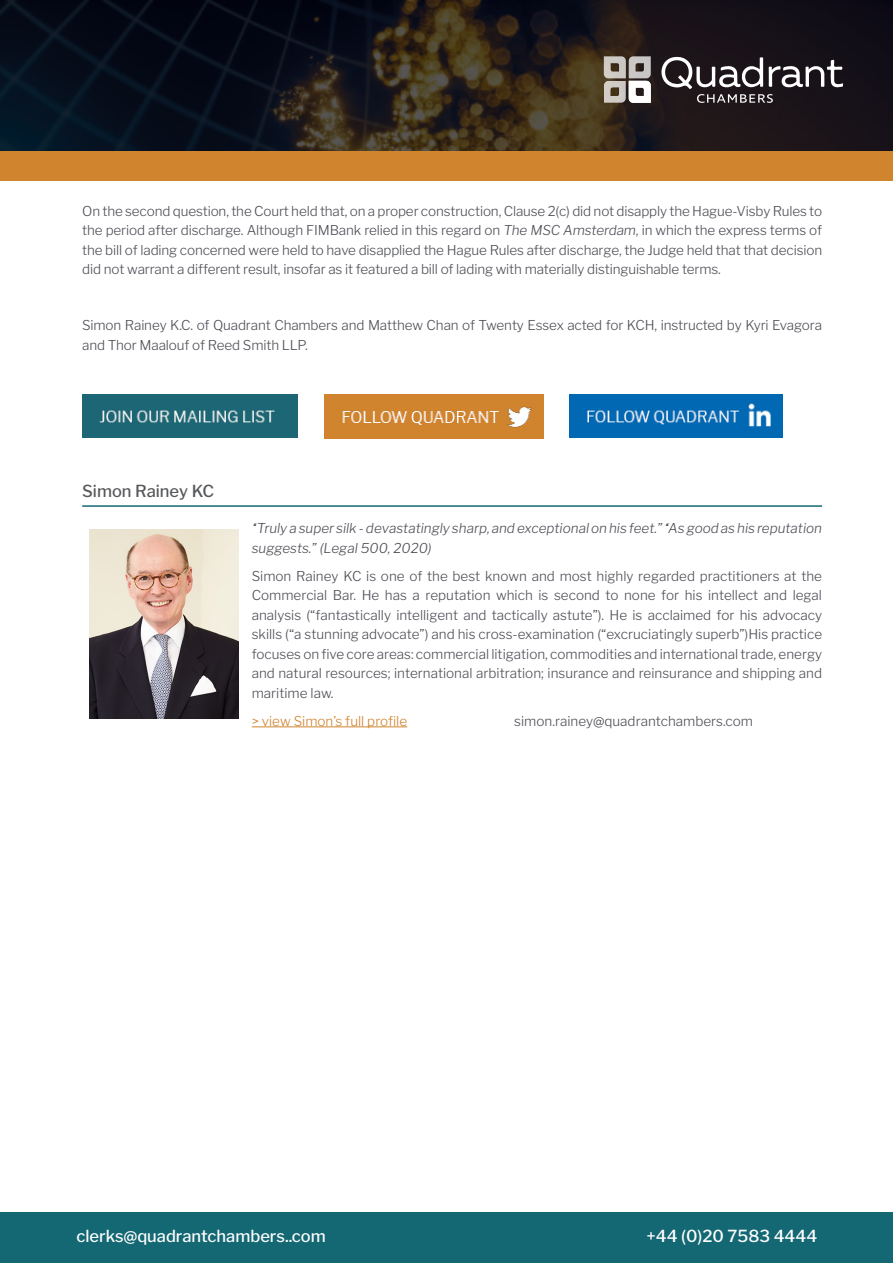
<style>
.page{position:relative;width:893px;height:1263px;background:#fff}
.page>*{position:absolute;margin:0;border:0;box-sizing:border-box;transform-origin:0 0}
.t1{font:500 16.5px "Libre Franklin";color:#fff}
.Sub_Head{font:500 16.5px "Libre Franklin";color:#57585a}
.Body{font:300 13.5px/19.5px "Libre Franklin";letter-spacing:-.01em;color:#4d4e56;text-align:justify}
.Body-2{font:italic 300 13.5px/19.5px "Libre Franklin";color:#4d4e56}
.Body-3{font:300 13.5px "Libre Franklin";color:#d0842e}
.s1{font-style:italic}
</style>
<div class="page">
<div style="left:0;top:1212px;width:893px;height:51px;background:#146873"></div>
<svg style="left:0;top:0;width:893px;height:151px;background:#1a181a"></svg>
<div style="left:0;top:151px;width:893px;height:30px;background:#d0842e"></div>
<svg style="left:604px;top:56px;width:47px;height:47px"></svg>
<svg style="left:661px;top:56px;width:182px;height:47px;background:#4a4448"></svg>
<hr style="left:82px;top:505px;width:740px;height:2px;background:#146873">
<hr style="left:252px;top:726px;width:155px;height:1px;background:#d0842e">
<img style="left:82px;top:395px;width:215px;height:43px">
<img style="left:325px;top:395px;width:218px;height:43px">
<img style="left:570px;top:395px;width:213px;height:42px">
<img style="left:89px;top:530px;width:150px;height:189px">
<p class="Body" style="left:82px;top:201px;width:741px">On the second question, the Court held that, on a proper construction, Clause 2(c) did not disapply the Hague-Visby Rules to the period after discharge. Although FIMBank relied in this regard on <span class="s1">The MSC Amsterdam</span>, in which the express terms of the bill of lading concerned were held to have disapplied the Hague Rules after discharge, the Judge held that that decision did not warrant a different result, insofar as it featured a bill of lading with materially distinguishable terms.</p>
<p class="Body" style="left:82px;top:316px;width:741px">Simon Rainey K.C. of Quadrant Chambers and Matthew Chan of Twenty Essex acted for KCH, instructed by Kyri Evagora and Thor Maalouf of Reed Smith LLP.</p>
<p class="Sub_Head" style="left:82px;top:481px;width:134px">Simon Rainey KC</p>
<p class="Body-2" style="left:252px;top:519px;width:572px">“Truly a super silk - devastatingly sharp, and exceptional on his feet.” “As good as his reputation suggests.” (Legal 500, 2020)</p>
<p class="Body" style="left:252px;top:566px;width:572px">Simon Rainey KC is one of the best known and most highly regarded practitioners at the Commercial Bar. He has a reputation which is second to none for his intellect and legal analysis (“fantastically intelligent and tactically astute”). He is acclaimed for his advocacy skills (“a stunning advocate”) and his cross-examination (“excruciatingly superb”)His practice focuses on five core areas: commercial litigation, commodities and international trade, energy and natural resources; international arbitration; insurance and reinsurance and shipping and maritime law.</p>
<p class="Body-3" style="left:252px;top:713px;width:157px">&gt; view Simon’s full profile</p>
<p class="Body" style="left:514px;top:711px;width:240px">simon.rainey@quadrantchambers.com</p>
<p class="t1" style="left:77px;top:1226px;width:251px">clerks@quadrantchambers..com</p>
<p class="t1" style="left:647px;top:1226px;width:172px">+44 (0)20 7583 4444</p>
</div>
